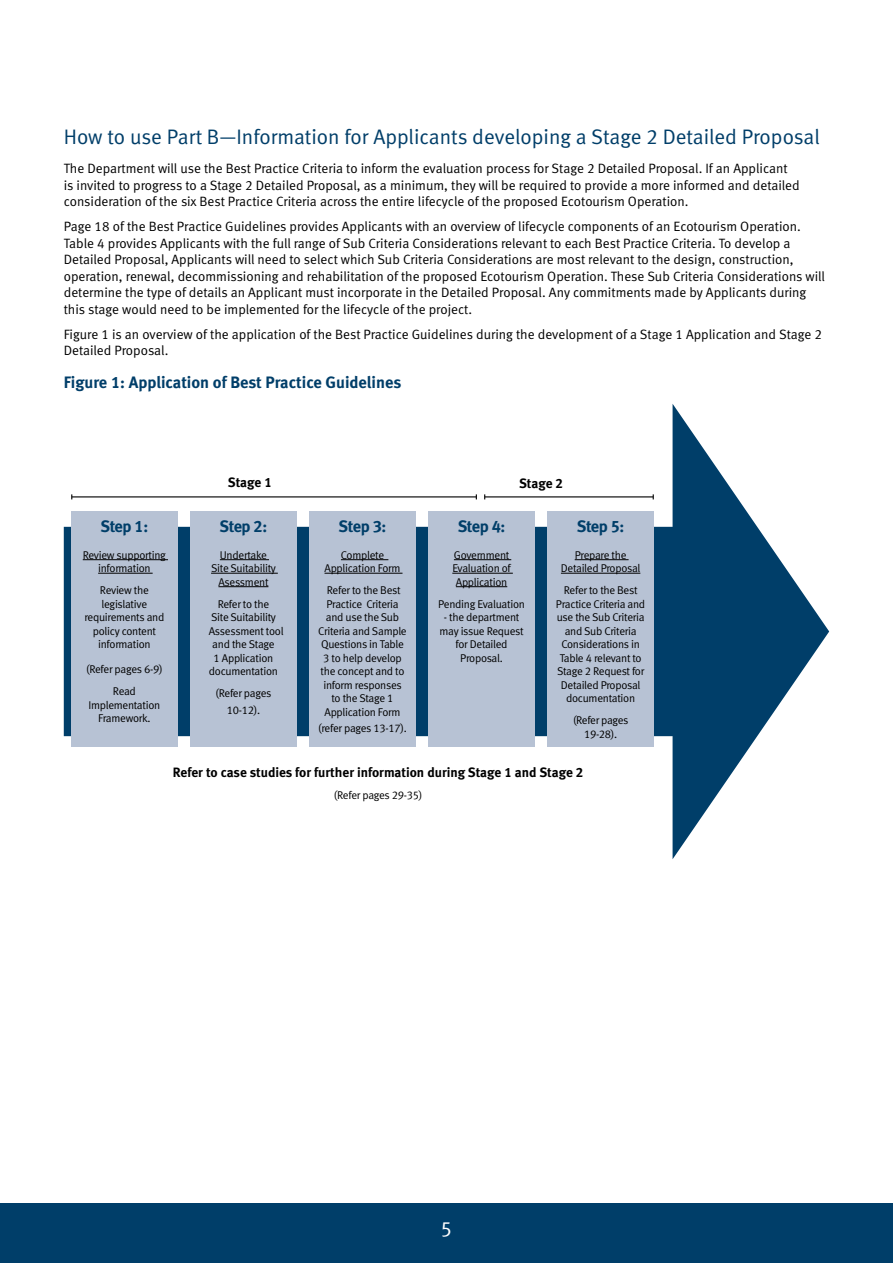
<style>
.page{position:relative;width:893px;height:1263px;background:#fff}
.page>*{position:absolute;margin:0;border:0;box-sizing:border-box;transform-origin:0 0}
.t1{font:21px "Meta Normal LF";color:#003e69}
.t2{font:21px "Meta Normal LF";color:#fff}
.t3{font:16.5px "Meta Bold LF";letter-spacing:-.005em;color:#003e69}
.t4{font:13.5px/16.5px "Meta Normal LF";color:#000}
.t5{font:13.5px "Meta Bold LF";color:#000}
.t6{font:11.25px/13.5px "Meta Normal LF";letter-spacing:-.025em;color:#000;text-align:center}
</style>
<div class="page">
<div style="left:0;top:1203px;width:893px;height:60px;background:#003e69"></div>
<svg style="left:64px;top:404px;width:765px;height:455px"></svg>
<div style="left:71px;top:511px;width:107px;height:235px;background:#b7c2d4"></div>
<hr style="left:83px;top:559px;width:85px;height:1px;background:#000">
<hr style="left:98px;top:573px;width:55px;height:1px;background:#000">
<div style="left:190px;top:511px;width:107px;height:235px;background:#b7c2d4"></div>
<hr style="left:220px;top:559px;width:49px;height:1px;background:#000">
<hr style="left:211px;top:573px;width:67px;height:1px;background:#000">
<hr style="left:218px;top:586px;width:50px;height:1px;background:#000">
<div style="left:309px;top:511px;width:107px;height:235px;background:#b7c2d4"></div>
<hr style="left:341px;top:559px;width:47px;height:1px;background:#000">
<hr style="left:325px;top:573px;width:77px;height:1px;background:#000">
<div style="left:428px;top:511px;width:107px;height:235px;background:#b7c2d4"></div>
<hr style="left:454px;top:559px;width:57px;height:1px;background:#000">
<hr style="left:452px;top:573px;width:61px;height:1px;background:#000">
<hr style="left:456px;top:586px;width:51px;height:1px;background:#000">
<div style="left:547px;top:511px;width:107px;height:235px;background:#b7c2d4"></div>
<hr style="left:575px;top:559px;width:54px;height:1px;background:#000">
<hr style="left:561px;top:573px;width:79px;height:1px;background:#000">
<hr style="left:72px;top:496px;width:404px;height:1px;background:#000">
<hr style="left:485px;top:496px;width:168px;height:1px;background:#000">
<h1 class="t1" style="left:64px;top:125px;width:757px">How to use Part B—Information for Applicants developing a Stage 2 Detailed Proposal</h1>
<p class="t4" style="left:64px;top:160px;width:737px">The Department will use the Best Practice Criteria to inform the evaluation process for Stage 2 Detailed Proposal. If an Applicant is invited to progress to a Stage 2 Detailed Proposal, as a minimum, they will be required to provide a more informed and detailed consideration of the six Best Practice Criteria across the entire lifecycle of the proposed Ecotourism Operation.</p>
<p class="t4" style="left:64px;top:218px;width:763px">Page 18 of the Best Practice Guidelines provides Applicants with an overview of lifecycle components of an Ecotourism Operation.<br>Table 4 provides Applicants with the full range of Sub Criteria Considerations relevant to each Best Practice Criteria. To develop a Detailed Proposal, Applicants will need to select which Sub Criteria Considerations are most relevant to the design, construction, operation, renewal, decommissioning and rehabilitation of the proposed Ecotourism Operation. These Sub Criteria Considerations will determine the type of details an Applicant must incorporate in the Detailed Proposal. Any commitments made by Applicants during this stage would need to be implemented for the lifecycle of the project.</p>
<p class="t4" style="left:64px;top:326px;width:760px">Figure 1 is an overview of the application of the Best Practice Guidelines during the development of a Stage 1 Application and Stage 2<br>Detailed Proposal.</p>
<p class="t3" style="left:64px;top:373px;width:339px">Figure 1: Application of Best Practice Guidelines</p>
<p class="t5" style="left:228px;top:474px;width:46px">Stage 1</p>
<p class="t5" style="left:519px;top:475px;width:46px">Stage 2</p>
<p class="t3" style="left:101px;top:517px;width:49px">Step 1:</p>
<p class="t6" style="left:83px;top:548px;width:85px">Review supporting information</p>
<p class="t6" style="left:84px;top:583px;width:82px">Review the legislative requirements and policy content information</p>
<p class="t6" style="left:86px;top:658px;width:78px;line-height:22px">(Refer pages 6-9)<br>Read</p>
<p class="t6" style="left:88px;top:698px;width:73px">Implementation<br>Framework.</p>
<p class="t3" style="left:577px;top:517px;width:49px">Step 5:</p>
<p class="t6" style="left:561px;top:548px;width:81px">Prepare the<br>Detailed Proposal</p>
<p class="t6" style="left:556px;top:583px;width:91px">Refer to the Best<br>Practice Criteria and use the Sub Criteria and Sub Criteria<br>Considerations in<br>Table 4 relevant to<br>Stage 2 Request for<br>Detailed Proposal documentation</p>
<p class="t6" style="left:573px;top:713px;width:57px">(Refer pages<br>19-28).</p>
<p class="t5" style="left:173px;top:765px;width:412px">Refer to case studies for further information during Stage 1 and Stage 2</p>
<p class="t6" style="left:334px;top:788px;width:90px">(Refer pages 29-35)</p>
<p class="t3" style="left:220px;top:517px;width:49px">Step 2:</p>
<p class="t6" style="left:211px;top:548px;width:66px">Undertake<br>Site Suitability<br>Asessment</p>
<p class="t6" style="left:209px;top:597px;width:76px">Refer to the<br>Site Suitability<br>Assessment tool and the Stage<br>1 Application documentation</p>
<p class="t6" style="left:216px;top:685px;width:57px;line-height:16.5px">(Refer pages<br>10-12).</p>
<p class="t3" style="left:339px;top:517px;width:49px">Step 3:</p>
<p class="t6" style="left:325px;top:548px;width:77px">Complete<br>Application Form</p>
<p class="t6" style="left:318px;top:583px;width:90px">Refer to the Best<br>Practice Criteria and use the Sub<br>Criteria and Sample<br>Questions in Table<br>3 to help develop the concept and to inform responses to the Stage 1<br>Application Form</p>
<p class="t6" style="left:318px;top:721px;width:90px">(refer pages 13-17).</p>
<p class="t3" style="left:458px;top:517px;width:49px">Step 4:</p>
<p class="t6" style="left:452px;top:548px;width:60px">Government<br>Evaluation of<br>Application</p>
<p class="t6" style="left:438px;top:597px;width:88px">Pending Evaluation</p>
<p class="t6" style="left:440px;top:610px;width:86px">- the department may issue Request for Detailed<br>Proposal.</p>
<h1 class="t2" style="left:441px;top:1217px;width:13px">5</h1>
</div>
